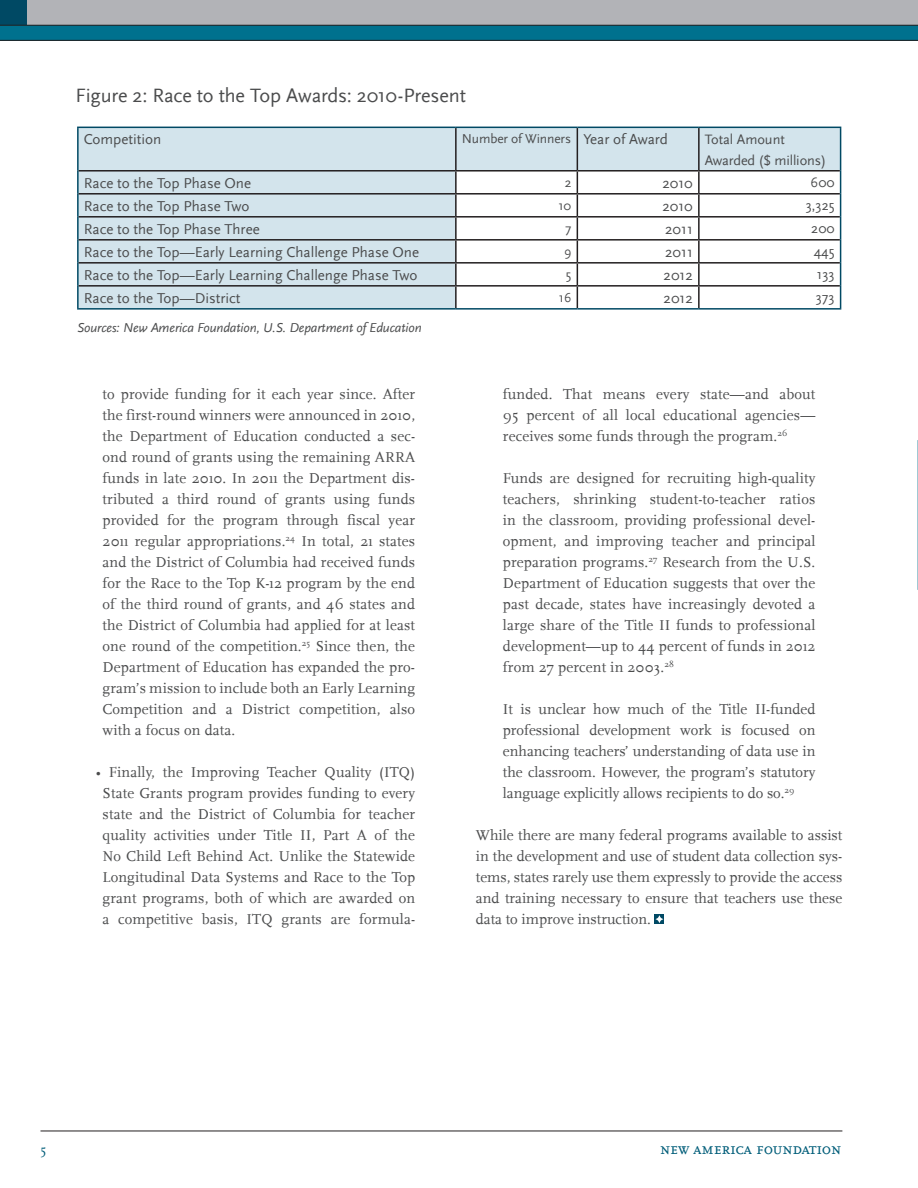
<style>
.page{position:relative;width:918px;height:1188px;background:#fff}
.page>*{position:absolute;margin:0;border:0;box-sizing:border-box;transform-origin:0 0}
.t1{font:20.25px "Scala Sans";letter-spacing:-.01em;color:#4b4c4d}
.t2{font:16.5px "Scala Caps";letter-spacing:-.03em;color:#005d79}
.t3{font:15px/21px "Scala";letter-spacing:.01em;color:#4b4c4d;text-align:justify}
.t4{font:15px "Scala Sans";color:#4b4c4d}
.t5{font:14.25px/21px "Scala Sans";color:#4b4c4d}
.t6{font:italic 13.5px "Scala Sans";letter-spacing:-.01em;color:#4b4c4d}
.t7{font:13.5px "Scala Sans";letter-spacing:-.01em;color:#4b4c4d}
.t8{font:13.5px "Scala Caps";color:#005d79}
.s1{font-size:15px}
</style>
<div class="page">
<hr style="left:40px;top:1131px;width:802px;height:1px;background:#231f20">
<div style="left:0;top:2px;width:918px;height:39px;background:#00718e"></div>
<div style="left:0;top:0;width:27px;height:26px;background:#004964"></div>
<div style="left:27px;top:0;width:891px;height:26px;background:#b2b3b7"></div>
<hr style="left:0;top:40px;width:918px;height:1px;background:#231f20">
<hr style="left:0;top:25px;width:918px;height:1px;background:#231f20">
<div style="left:655px;top:914px;width:9px;height:10px;background:#004964"></div>
<svg style="left:656px;top:915px;width:7px;height:8px"></svg>
<svg style="left:79px;top:128px;width:761px;height:180px;fill:#d3e4ec"></svg>
<hr style="left:77px;top:127px;width:379px;height:1px;background:#004964">
<hr style="left:77px;top:128px;width:2px;height:43px;background:#004964">
<hr style="left:456px;top:127px;width:121px;height:1px;background:#004964">
<hr style="left:577px;top:127px;width:122px;height:1px;background:#004964">
<hr style="left:699px;top:127px;width:142px;height:1px;background:#004964">
<hr style="left:840px;top:128px;width:1px;height:43px;background:#004964">
<hr style="left:77px;top:171px;width:2px;height:23px;background:#004964">
<hr style="left:77px;top:194px;width:2px;height:23px;background:#004964">
<hr style="left:77px;top:217px;width:2px;height:23px;background:#004964">
<hr style="left:77px;top:240px;width:2px;height:23px;background:#004964">
<hr style="left:77px;top:263px;width:2px;height:23px;background:#004964">
<hr style="left:77px;top:286px;width:2px;height:22px;background:#004964">
<svg style="left:840px;top:171px;width:1px;height:137px"></svg>
<hr style="left:77px;top:308px;width:379px;height:2px;background:#004964">
<hr style="left:456px;top:308px;width:121px;height:2px;background:#004964">
<hr style="left:577px;top:308px;width:122px;height:2px;background:#004964">
<hr style="left:699px;top:308px;width:142px;height:2px;background:#004964">
<hr style="left:455px;top:128px;width:2px;height:42px;background:#231f20">
<hr style="left:577px;top:128px;width:1px;height:42px;background:#231f20">
<hr style="left:698px;top:128px;width:2px;height:42px;background:#231f20">
<hr style="left:79px;top:170px;width:377px;height:2px;background:#231f20">
<hr style="left:456px;top:170px;width:121px;height:2px;background:#231f20">
<hr style="left:455px;top:172px;width:2px;height:21px;background:#231f20">
<hr style="left:577px;top:170px;width:122px;height:2px;background:#231f20">
<hr style="left:699px;top:170px;width:141px;height:2px;background:#231f20">
<hr style="left:698px;top:172px;width:2px;height:21px;background:#231f20">
<hr style="left:79px;top:193px;width:377px;height:2px;background:#231f20">
<hr style="left:455px;top:195px;width:2px;height:21px;background:#231f20">
<hr style="left:699px;top:193px;width:141px;height:2px;background:#231f20">
<hr style="left:698px;top:195px;width:2px;height:21px;background:#231f20">
<hr style="left:79px;top:216px;width:377px;height:2px;background:#231f20">
<hr style="left:455px;top:218px;width:2px;height:21px;background:#231f20">
<hr style="left:699px;top:216px;width:141px;height:2px;background:#231f20">
<hr style="left:698px;top:218px;width:2px;height:21px;background:#231f20">
<hr style="left:79px;top:239px;width:377px;height:2px;background:#231f20">
<hr style="left:455px;top:241px;width:2px;height:21px;background:#231f20">
<hr style="left:699px;top:239px;width:141px;height:2px;background:#231f20">
<hr style="left:698px;top:241px;width:2px;height:21px;background:#231f20">
<hr style="left:79px;top:262px;width:377px;height:2px;background:#231f20">
<hr style="left:455px;top:264px;width:2px;height:21px;background:#231f20">
<hr style="left:699px;top:262px;width:141px;height:2px;background:#231f20">
<hr style="left:698px;top:264px;width:2px;height:21px;background:#231f20">
<hr style="left:79px;top:285px;width:377px;height:2px;background:#231f20">
<hr style="left:455px;top:287px;width:2px;height:21px;background:#231f20">
<svg style="left:456px;top:171px;width:243px;height:138px"></svg>
<hr style="left:699px;top:285px;width:141px;height:2px;background:#231f20">
<hr style="left:698px;top:287px;width:2px;height:21px;background:#231f20">
<svg style="left:917px;top:440px;width:1px;height:150px"></svg>
<h1 class="t1" style="left:76px;top:84px;width:392px">Figure 2: Race to the Top Awards: 2010-Present</h1>
<p class="t4" style="left:84px;top:131px;width:79px">Competition</p>
<p class="t7" style="left:462px;top:132px;width:208px">Number of Winners <span class="s1">Year of Award</span></p>
<p class="t5" style="left:705px;top:129px;width:123px">Total Amount<br>Awarded ($ millions)</p>
<p class="t4" style="left:84px;top:175px;width:169px">Race to the Top Phase One</p>
<p class="t7" style="left:565px;top:175px;width:8px">2</p>
<p class="t4" style="left:662px;top:175px;width:32px">2010</p>
<p class="t5" style="left:811px;top:172px;width:25px">600</p>
<p class="t4" style="left:84px;top:198px;width:167px">Race to the Top Phase Two</p>
<p class="t7" style="left:558px;top:198px;width:14px">10</p>
<p class="t4" style="left:662px;top:198px;width:32px">2010</p>
<p class="t5" style="left:806px;top:195px;width:30px">3,325</p>
<p class="t4" style="left:84px;top:221px;width:177px">Race to the Top Phase Three</p>
<p class="t7" style="left:565px;top:221px;width:8px">7</p>
<p class="t4" style="left:665px;top:221px;width:29px">2011</p>
<p class="t5" style="left:811px;top:218px;width:25px">200</p>
<p class="t4" style="left:84px;top:244px;width:337px">Race to the Top—Early Learning Challenge Phase One</p>
<p class="t7" style="left:564px;top:244px;width:9px">9</p>
<p class="t4" style="left:665px;top:244px;width:29px">2011</p>
<p class="t5" style="left:814px;top:241px;width:22px">445</p>
<p class="t4" style="left:84px;top:267px;width:335px">Race to the Top—Early Learning Challenge Phase Two</p>
<p class="t7" style="left:566px;top:267px;width:7px">5</p>
<p class="t4" style="left:664px;top:267px;width:31px">2012</p>
<p class="t5" style="left:817px;top:264px;width:19px">133</p>
<p class="t4" style="left:84px;top:290px;width:158px">Race to the Top—District</p>
<p class="t7" style="left:559px;top:290px;width:14px">16</p>
<p class="t4" style="left:664px;top:290px;width:31px">2012</p>
<p class="t5" style="left:816px;top:287px;width:20px">373</p>
<p class="t6" style="left:77px;top:320px;width:346px">Sources: New America Foundation, U.S. Department of Education</p>
<p class="t3" style="left:103px;top:384px;width:314px">to provide funding for it each year since. After the first-round winners were announced in 2010, the Department of Education conducted a sec&shy;ond round of grants using the remaining ARRA funds in late 2010. In 2011 the Department dis&shy;tributed a third round of grants using funds provided for the program through fiscal year 2011 regular appropriations.<sup>24</sup> In total, 21 states and the District of Columbia had received funds for the Race to the Top K-12 program by the end of the third round of grants, and 46 states and the District of Columbia had applied for at least one round of the competition.<sup>25</sup> Since then, the Department of Education has expanded the pro&shy;gram’s mission to include both an Early Learning Competition and a District competition, also with a focus on data.</p>
<p class="t3" style="left:96px;top:762px;width:321px;text-align:center">• Finally, the Improving Teacher Quality (ITQ)<br>State Grants program provides funding to every state and the District of Columbia for teacher quality activities under Title II, Part A of the No Child Left Behind Act. Unlike the Statewide Longitudinal Data Systems and Race to the Top grant programs, both of which are awarded on a competitive basis, ITQ grants are formula-</p>
<p class="t3" style="left:503px;top:384px;width:314px">funded. That means every state—and about 95 percent of all local educational agencies— receives some funds through the program.<sup>26</sup></p>
<p class="t3" style="left:503px;top:468px;width:314px">Funds are designed for recruiting high-quality teachers, shrinking student-to-teacher ratios in the classroom, providing professional devel&shy;opment, and improving teacher and principal preparation programs.<sup>27</sup> Research from the U.S.<br>Department of Education suggests that over the past decade, states have increasingly devoted a large share of the Title II funds to professional development—up to 44 percent of funds in 2012 from 27 percent in 2003.<sup>28</sup></p>
<p class="t3" style="left:503px;top:699px;width:314px">It is unclear how much of the Title II-funded professional development work is focused on enhancing teachers’ understanding of data use in the classroom. However, the program’s statutory language explicitly allows recipients to do so.<sup>29</sup></p>
<p class="t3" style="left:476px;top:825px;width:368px">While there are many federal programs available to assist in the development and use of student data collection sys&shy;tems, states rarely use them expressly to provide the access and training necessary to ensure that teachers use these data to improve instruction.</p>
<p class="t8" style="left:40px;top:1142px;width:7px">5</p>
<p class="t2" style="left:660px;top:1139px;width:183px">new america foundation</p>
</div>
